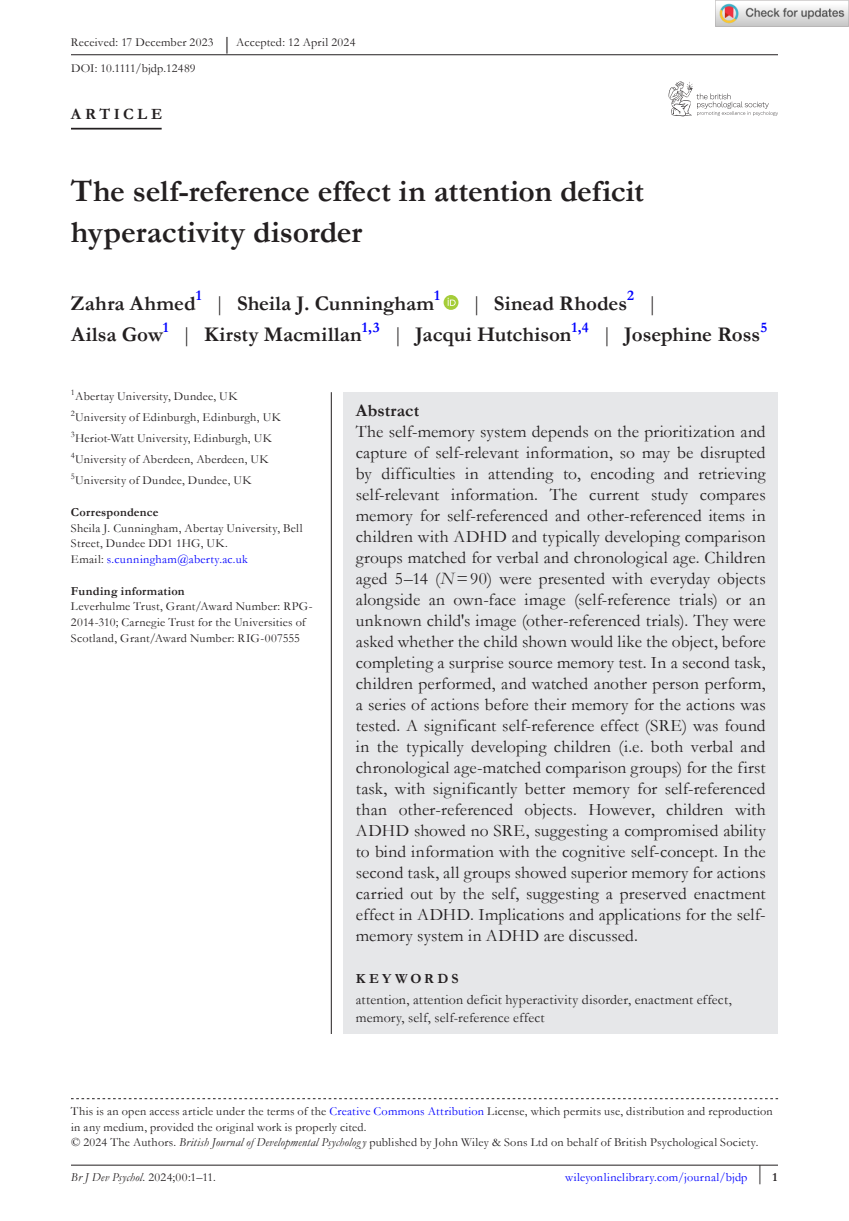
<style>
.page{position:relative;width:849px;height:1221px;background:#fff}
.page>*{position:absolute;margin:0;border:0;box-sizing:border-box;transform-origin:0 0}
.t1{font:700 31.5px/40.2px "Garamond";letter-spacing:-.005em;color:#231f20}
.t2{font:700 21px/31.5px "Garamond";color:#231f20}
.t3{font:17.5px/21px "Garamond";letter-spacing:.005em;color:#231f20;text-align:justify}
.t4{font:700 17.5px "Garamond";letter-spacing:.01em;color:#231f20}
.t5{font:700 15.75px "Garamond";letter-spacing:.22em;color:#231f20}
.t6{font:14px/17.5px "Garamond";letter-spacing:.015em;color:#231f20}
.t7{font:700 14px "Garamond";letter-spacing:.23em;color:#231f20}
.t8{font:12.25px/15.8px "Garamond";letter-spacing:.02em;color:#231f20}
.t9{font:12.25px "Garamond";letter-spacing:.02em;color:#00f}
.t10{font:700 12.25px "Garamond";letter-spacing:.02em;color:#231f20}
.s1{font-size:18.38px}
.s2{font-weight:400}
.s3{color:#00f}
.s4{font-style:italic}
.s5{font-weight:700;color:#231f20}
</style>
<div class="page">
<hr style="left:71px;top:1164px;width:706px;height:1px;background:#231f20">
<svg style="left:668px;top:82px;width:109px;height:34px"></svg>
<hr style="left:71px;top:128px;width:91px;height:1px;background:#231f20">
<svg style="left:443px;top:295px;width:15px;height:15px"></svg>
<svg style="left:447px;top:298px;width:8px;height:8px"></svg>
<hr style="left:71px;top:54px;width:706px;height:1px;background:#231f20">
<svg style="left:71px;top:1098px;width:706px;height:1px"></svg>
<div style="left:343px;top:392px;width:434px;height:641px;background:#e6e7e9"></div>
<hr style="left:331px;top:392px;width:1px;height:641px;background:#231f20">
<img style="left:715px;top:0;width:133px;height:26px">
<p class="t8" style="left:71px;top:30px;width:286px;line-height:25.2px">Received: 17 December 2023 <span class="s1">|</span> Accepted: 12 April 2024<br>DOI: 10.1111/bjdp.12489</p>
<p class="t5" style="left:71px;top:103px;width:93px">ARTICLE</p>
<h1 class="t1" style="left:71px;top:171px;width:574px">The self-reference effect in attention deficit hyperactivity disorder</h1>
<p class="t2" style="left:71px;top:287px;width:370px">Zahra Ahmed<sup>1</sup> <span class="s2">|</span> Sheila J. Cunningham<sup>1</sup></p>
<p class="t2" style="left:71px;top:287px;width:697px;text-indent:400px"><span class="s2">|</span> Sinead Rhodes<sup>2</sup> <span class="s2">|<br></span>Ailsa Gow<sup>1</sup> <span class="s2">|</span> Kirsty Macmillan<sup>1,3</sup> <span class="s2">|</span> Jacqui Hutchison<sup>1,4</sup> <span class="s2">|</span> Josephine Ross<sup>5</sup></p>
<p class="t8" style="left:71px;top:385px;width:211px;line-height:21px"><sup>1</sup>Abertay University, Dundee, UK <sup>2</sup>University of Edinburgh, Edinburgh, UK <sup>3</sup>Heriot-Watt University, Edinburgh, UK <sup>4</sup>University of Aberdeen, Aberdeen, UK <sup>5</sup>University of Dundee, Dundee, UK</p>
<p class="t10" style="left:71px;top:503px;width:89px">Correspondence</p>
<p class="t8" style="left:71px;top:519px;width:233px">Sheila J. Cunningham, Abertay University, Bell<br>Street, Dundee DD1 1HG, UK.<br>Email: <span class="s3">s.cunningham@aberty.ac.uk</span></p>
<p class="t10" style="left:71px;top:582px;width:115px">Funding information</p>
<p class="t8" style="left:71px;top:598px;width:243px">Leverhulme Trust, Grant/Award Number: RPG-<br>2014-310; Carnegie Trust for the Universities of<br>Scotland, Grant/Award Number: RIG-007555</p>
<p class="t4" style="left:356px;top:398px;width:65px">Abstract</p>
<p class="t3" style="left:356px;top:420px;width:411px">The self-memory system depends on the prioritization and capture of self-relevant information, so may be disrupted by difficulties in attending to, encoding and retrieving self-relevant information. The current study compares memory for self-referenced and other-referenced items in children with ADHD and typically developing comparison groups matched for verbal and chronological age. Children aged 5–14 (<span class="s4">N</span>=90) were presented with everyday objects alongside an own-face image (self-reference trials) or an unknown child's image (other-referenced trials). They were asked whether the child shown would like the object, before completing a surprise source memory test. In a second task, children performed, and watched another person perform, a series of actions before their memory for the actions was tested. A significant self-reference effect (SRE) was found in the typically developing children (i.e. both verbal and chronological age-matched comparison groups) for the first task, with significantly better memory for self-referenced than other-referenced objects. However, children with ADHD showed no SRE, suggesting a compromised ability to bind information with the cognitive self-concept. In the second task, all groups showed superior memory for actions carried out by the self, suggesting a preserved enactment effect in ADHD. Implications and applications for the self&shy;memory system in ADHD are discussed.</p>
<p class="t7" style="left:356px;top:969px;width:104px">KEYWORDS</p>
<p class="t6" style="left:356px;top:990px;width:377px">attention, attention deficit hyperactivity disorder, enactment effect, memory, self, self-reference effect</p>
<p class="t8" style="left:71px;top:1102px;width:703px">This is an open access article under the terms of the <span class="s3">Creative Commons Attribution</span> License, which permits use, distribution and reproduction in any medium, provided the original work is properly cited.<br>© 2024 The Authors. <span class="s4">British Journal of Developmental Psycholog y</span> published by John Wiley &amp; Sons Ltd on behalf of British Psychological Society.</p>
<p class="t8" style="left:71px;top:1169px;width:146px"><span class="s4">Br J Dev Psychol</span>. 2024;00:1–11.</p>
<p class="t9" style="left:565px;top:1169px;width:214px">wileyonlinelibrary.com/journal/bjdp <sup>|</sup> <span class="s5">1</span></p>
</div>
